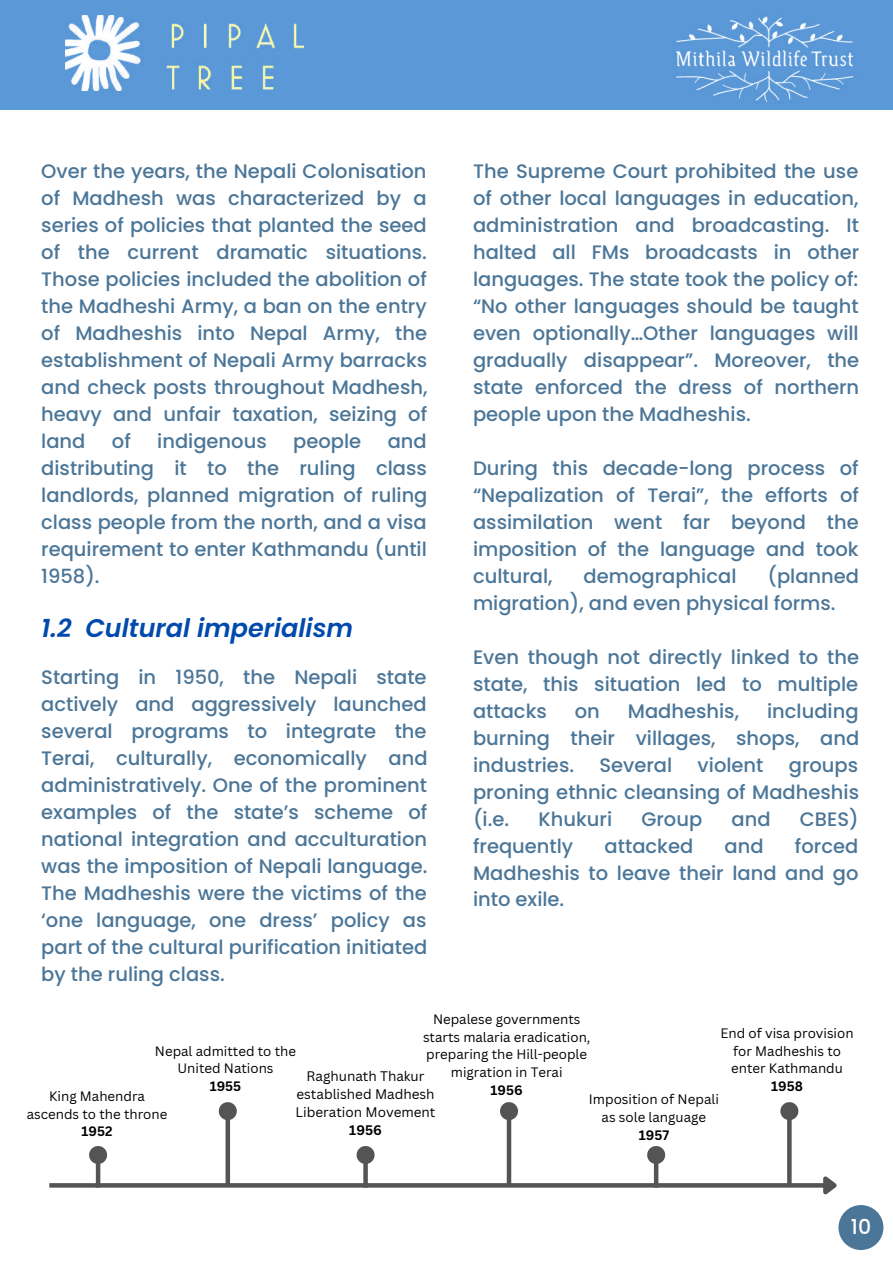
<style>
.page{position:relative;width:893px;height:1264px;background:#fff}
.page>*{position:absolute;margin:0;border:0;box-sizing:border-box;transform-origin:0 0}
.t1{font:italic 600 25.5px "Poppins";color:#004aad}
.t2{font:500 20.4px "Poppins";color:#fff}
.t3{font:500 19.5px/27px "Poppins";color:#4b7698;text-align:justify}
.t4{font:13.5px/18px "Canva Sans";color:#000;text-align:center}
.t5{font:700 13.5px "Canva Sans";color:#000}
.t6{font:13.35px/17.7px "Canva Sans";color:#000;text-align:center}
.t7{font:700 13.35px "Canva Sans";color:#000}
</style>
<div class="page">
<div style="left:0;top:0;width:892px;height:109px;background:#5a98d8"></div>
<img style="left:65px;top:15px;width:239px;height:75px">
<img style="left:676px;top:16px;width:178px;height:86px">
<div style="left:838px;top:1204px;width:45px;height:45px;background:#4b7698;border-radius:50%"></div>
<svg style="left:49px;top:1183px;width:770px;height:4px;fill:#545454"></svg>
<svg style="left:819px;top:1176px;width:18px;height:19px"></svg>
<hr style="left:96px;top:1162px;width:4px;height:25px;background:#545454">
<svg style="left:89px;top:1146px;width:19px;height:20px"></svg>
<div style="left:225px;top:1118px;width:5px;height:67px;background:#545454"></div>
<svg style="left:218px;top:1102px;width:19px;height:21px"></svg>
<div style="left:506px;top:1118px;width:5px;height:67px;background:#545454"></div>
<svg style="left:500px;top:1102px;width:18px;height:21px"></svg>
<svg style="left:787px;top:1123px;width:4px;height:62px"></svg>
<svg style="left:780px;top:1102px;width:19px;height:21px"></svg>
<div style="left:363px;top:1162px;width:5px;height:25px;background:#545454"></div>
<svg style="left:356px;top:1146px;width:19px;height:20px"></svg>
<hr style="left:654px;top:1162px;width:4px;height:25px;background:#545454">
<svg style="left:647px;top:1146px;width:19px;height:20px"></svg>
<p class="t3" style="left:41px;top:157px;width:387px">Over the years, the Nepali Colonisation of Madhesh was characterized by a series of policies that planted the seed of the current dramatic situations.<br>Those policies included the abolition of the Madheshi Army, a ban on the entry of Madheshis into Nepal Army, the establishment of Nepali Army barracks and check posts throughout Madhesh, heavy and unfair taxation, seizing of land</p>
<p class="t3" style="left:112px;top:427px;width:20px">of</p>
<p class="t3" style="left:157px;top:427px;width:111px">indigenous</p>
<p class="t3" style="left:293px;top:427px;width:70px">people</p>
<p class="t3" style="left:41px;top:427px;width:388px;text-indent:346px">and distributing it to the ruling class landlords, planned migration of ruling class people from the north, and a visa requirement to enter Kathmandu (until 1958).</p>
<h1 class="t1" style="left:41px;top:610px;width:313px">1.2 Cultural imperialism</h1>
<p class="t3" style="left:41px;top:664px;width:388px">Starting in 1950, the Nepali state actively and aggressively launched several programs to integrate the Terai, culturally, economically and administratively. One of the prominent examples of the state’s scheme of national integration and acculturation was the imposition of Nepali language.<br>The Madheshis were the victims of the ‘one language, one dress’ policy as part of the cultural purification initiated by the ruling class.</p>
<p class="t3" style="left:473px;top:157px;width:387px">The Supreme Court prohibited the use of other local languages in education, administration and broadcasting. It halted all FMs broadcasts in other languages. The state took the policy of: “No other languages should be taught even optionally…Other languages will gradually disappear”. Moreover, the state enforced the dress of northern people upon the Madheshis.</p>
<p class="t3" style="left:473px;top:454px;width:387px">During this decade-long process of “Nepalization of Terai”, the efforts of assimilation went far beyond the imposition of the language and took cultural,</p>
<p class="t3" style="left:473px;top:562px;width:387px;text-indent:294px">(planned migration), and even physical forms.</p>
<p class="t3" style="left:473px;top:643px;width:387px">Even though not directly linked to the state, this situation led to multiple attacks</p>
<p class="t3" style="left:583px;top:562px;width:154px">demographical</p>
<p class="t3" style="left:473px;top:697px;width:387px;text-indent:294px">including burning their villages, shops, and industries.</p>
<p class="t3" style="left:574px;top:697px;width:27px">on</p>
<p class="t3" style="left:627px;top:697px;width:113px">Madheshis,</p>
<p class="t3" style="left:599px;top:751px;width:74px">Several</p>
<p class="t3" style="left:697px;top:751px;width:67px">violent</p>
<p class="t3" style="left:473px;top:751px;width:387px;text-indent:316px">groups proning ethnic cleansing of Madheshis (i.e.</p>
<p class="t3" style="left:538px;top:805px;width:75px">Khukuri</p>
<p class="t3" style="left:641px;top:805px;width:62px">Group</p>
<p class="t3" style="left:731px;top:805px;width:41px">and</p>
<p class="t3" style="left:799px;top:805px;width:60px">CBES)</p>
<p class="t3" style="left:473px;top:832px;width:102px">frequently</p>
<p class="t3" style="left:604px;top:832px;width:90px">attacked</p>
<p class="t3" style="left:724px;top:832px;width:41px">and</p>
<p class="t3" style="left:473px;top:832px;width:387px;text-indent:322px">forced Madheshis to leave their land and go into exile.</p>
<p class="t6" style="left:423px;top:1009px;width:169px">Nepalese governments starts malaria eradication, preparing the Hill-people migration in Terai</p>
<p class="t7" style="left:490px;top:1080px;width:34px">1956</p>
<p class="t6" style="left:720px;top:1023px;width:135px">End of visa provision for Madheshis to enter Kathmandu</p>
<p class="t7" style="left:771px;top:1076px;width:33px">1958</p>
<p class="t6" style="left:155px;top:1041px;width:143px">Nepal admitted to the<br>United Nations</p>
<p class="t7" style="left:210px;top:1076px;width:33px">1955</p>
<p class="t6" style="left:27px;top:1086px;width:142px">King Mahendra ascends to the throne</p>
<p class="t7" style="left:82px;top:1121px;width:32px">1952</p>
<p class="t4" style="left:295px;top:1066px;width:141px">Raghunath Thakur established Madhesh<br>Liberation Movement</p>
<p class="t5" style="left:349px;top:1120px;width:34px">1956</p>
<p class="t6" style="left:589px;top:1089px;width:131px">Imposition of Nepali as sole language</p>
<p class="t7" style="left:638px;top:1125px;width:32px">1957</p>
<p class="t2" style="left:850px;top:1212px;width:22px">10</p>
</div>
